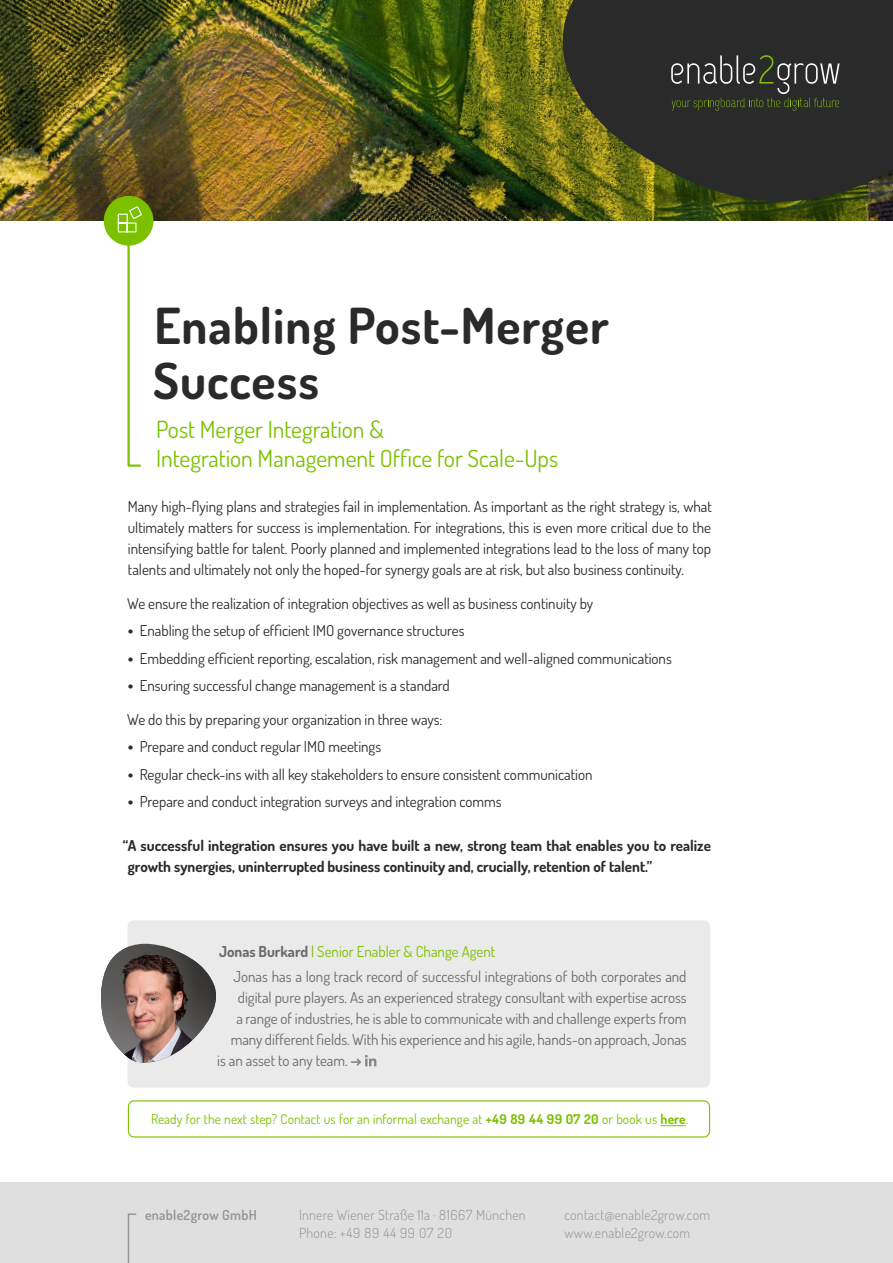
<style>
.page{position:relative;width:893px;height:1263px;background:#fff}
.page>*{position:absolute;margin:0;border:0;box-sizing:border-box;transform-origin:0 0}
.t1{font:700 49.65px/55.5px "Dosis";letter-spacing:.02em;color:#2a2a2a}
.t2{font:23.7px/28.3px "Dosis";color:#7cc100}
.t3{font:15px/21px "Dosis";color:#2a2a2a;text-align:justify}
.t4{font:15px/25.2px "Dosis";color:#6a6a6a}
.t5{font:700 15px/21px "Dosis";color:#2a2a2a}
.t6{font:300 13.8px/18px "Dosis";letter-spacing:.02em;color:#949494}
.t7{font:600 13.8px "Dosis";letter-spacing:.02em;color:#949494}
.t8{font:13.5px "Dosis";letter-spacing:.005em;color:#7cc100}
.s1{font-weight:800}
.s2{font-weight:700}
.s3{color:#7cc100}
</style>
<div class="page">
<img style="left:0;top:0;width:893px;height:221px">
<svg style="left:40px;top:138px;width:189px;height:189px"></svg>
<div style="left:0;top:221px;width:893px;height:961px;background:#fff"></div>
<div style="left:0;top:1182px;width:893px;height:81px;background:#dfdfdf"></div>
<svg style="left:127px;top:1213px;width:10px;height:50px"></svg>
<svg style="left:660px;top:1125px;width:26px;height:1px"></svg>
<div style="left:128px;top:1100px;width:582px;height:37px;border:1px solid #7cc100;border-radius:6px"></div>
<div style="left:128px;top:920px;width:582px;height:167px;background:#eaeaea;border-radius:6px"></div>
<svg style="left:352px;top:1055px;width:24px;height:12px"></svg>
<img style="left:118px;top:946px;width:76px;height:117px">
<img style="left:193px;top:960px;width:23px;height:79px">
<img style="left:101px;top:953px;width:17px;height:95px">
<svg style="left:555px;top:0;width:338px;height:218px;fill:#2a2a2a"></svg>
<svg style="left:671px;top:55px;width:169px;height:56px"></svg>
<div style="left:104px;top:196px;width:49px;height:50px;background:#7cc100;border-radius:50%"></div>
<svg style="left:117px;top:206px;width:26px;height:261px"></svg>
<h1 class="t1" style="left:153px;top:296px;width:457px">Enabling Post-Merger<br>Success</h1>
<h2 class="t2" style="left:156px;top:414px;width:404px">Post Merger Integration &amp;<br>Integration Management Office for Scale-Ups</h2>
<p class="t3" style="left:128px;top:495px;width:586px">Many high-flying plans and strategies fail in implementation. As important as the right strategy is, what ultimately matters for success is implementation. For integrations, this is even more critical due to the intensifying battle for talent. Poorly planned and implemented integrations lead to the loss of many top talents and ultimately not only the hoped-for synergy goals are at risk, but also business continuity.</p>
<p class="t3" style="left:127px;top:592px;width:467px">We ensure the realization of integration objectives as well as business continuity by</p>
<p class="t3" style="left:128px;top:620px;width:338px"><span class="s1">•</span> Enabling the setup of efficient IMO governance structures</p>
<p class="t3" style="left:128px;top:647px;width:545px"><span class="s1">•</span> Embedding efficient reporting, escalation, risk management and well-aligned communications</p>
<p class="t3" style="left:128px;top:674px;width:323px"><span class="s1">•</span> Ensuring successful change management is a standard</p>
<p class="t3" style="left:127px;top:708px;width:317px">We do this by preparing your organization in three ways:</p>
<p class="t3" style="left:128px;top:735px;width:255px"><span class="s1">•</span> Prepare and conduct regular IMO meetings</p>
<p class="t3" style="left:128px;top:763px;width:466px"><span class="s1">•</span> Regular check-ins with all key stakeholders to ensure consistent communication</p>
<p class="t3" style="left:128px;top:790px;width:375px"><span class="s1">•</span> Prepare and conduct integration surveys and integration comms</p>
<p class="t5" style="left:128px;top:835px;width:585px;text-indent:-5px">“A successful integration ensures you have built a new, strong team that enables you to realize growth synergies, uninterrupted business continuity and, crucially, retention of talent.”</p>
<p class="t4" style="left:234px;top:938px;width:454px;text-indent:-15px"><span class="s2">Jonas Burkard</span> <span class="s3">| Senior Enabler &amp; Change Agent<br></span>Jonas has a long track record of successful integrations of both corporates and</p>
<p class="t4" style="left:238px;top:984px;width:450px">digital pure players. As an experienced strategy consultant with expertise across</p>
<p class="t4" style="left:236px;top:1005px;width:452px">a range of industries, he is able to communicate with and challenge experts from</p>
<p class="t4" style="left:231px;top:1026px;width:458px">many different fields. With his experience and his agile, hands-on approach, Jonas</p>
<p class="t4" style="left:217px;top:1047px;width:132px">is an asset to any team.</p>
<p class="t8" style="left:151px;top:1110px;width:539px">Ready for the next step? Contact us for an informal exchange at <span class="s2">+49 89 44 99 07 20</span> or book us <span class="s2">here</span>.</p>
<p class="t7" style="left:145px;top:1205px;width:113px">enable2grow GmbH</p>
<p class="t6" style="left:299px;top:1205px;width:228px">Innere Wiener Straße 11a · 81667 München<br>Phone: +49 89 44 99 07 20</p>
<p class="t6" style="left:564px;top:1205px;width:147px">contact@enable2grow.com www.enable2grow.com</p>
</div>
